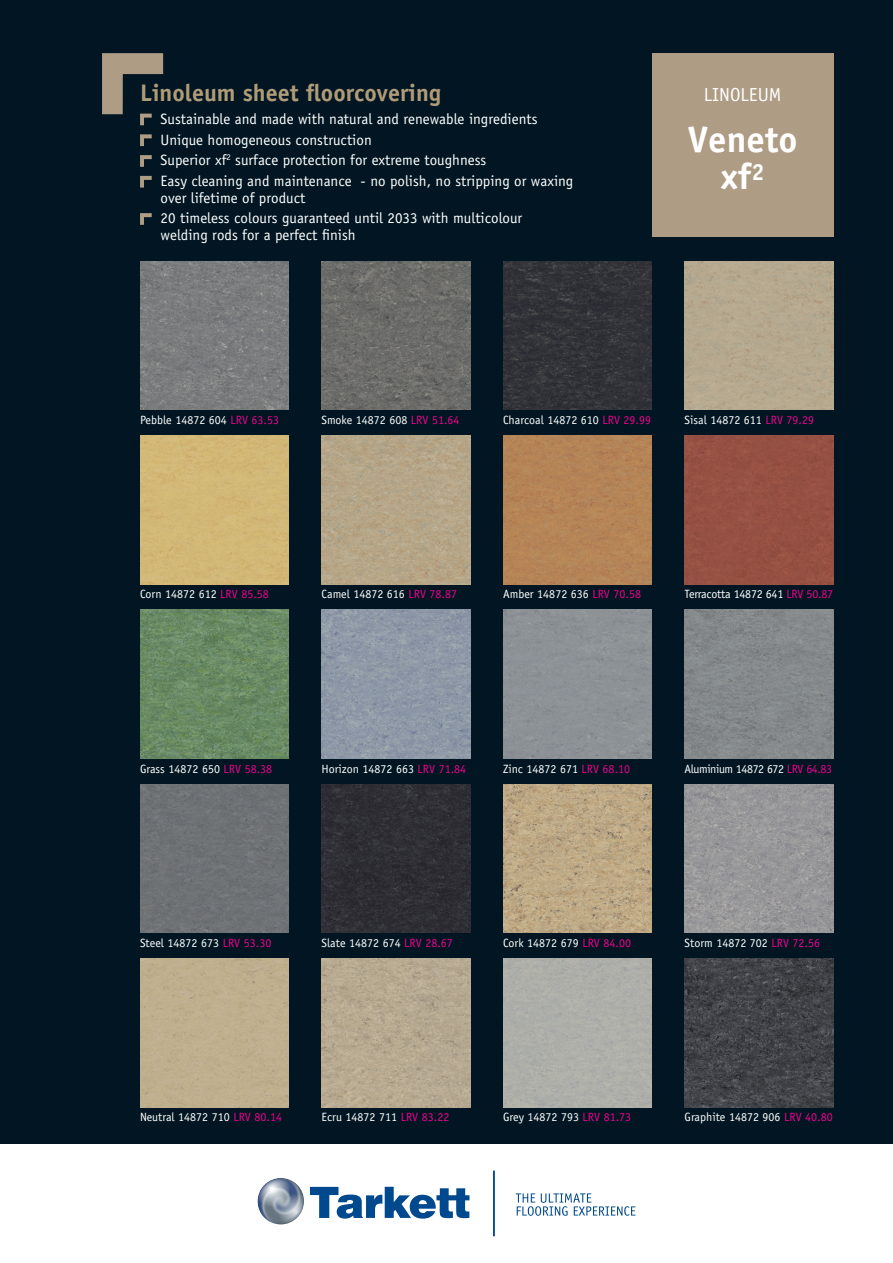
<style>
.page{position:relative;width:893px;height:1263px;background:#fff}
.page>*{position:absolute;margin:0;border:0;box-sizing:border-box;transform-origin:0 0}
.t1{font:700 36.75px "Officina Sans Std";color:#fff}
.t2{font:700 24px "Officina Sans Std";color:#b09b78}
.t3{font:18.9px "Officina Sans Std";color:#fff}
.t4{font:15px/16.5px "Officina Sans Std";color:#fff}
.t5{font:12px "Officina Sans Std";color:#fff}
.t6{font:12px "Officina Sans Std";letter-spacing:-.02em;color:#fff}
.t7{font:12px "Officina Sans Std";letter-spacing:-.035em;color:#fff}
.s1{color:#ed028c}
</style>
<div class="page">
<div style="left:0;top:0;width:893px;height:1144px;background:#011622"></div>
<svg style="left:310px;top:1187px;width:159px;height:31px"></svg>
<img style="left:257px;top:1178px;width:47px;height:46px;border-radius:23px">
<svg style="left:516px;top:1193px;width:119px;height:23px"></svg>
<hr style="left:493px;top:1170px;width:2px;height:66px;background:#01498e">
<div style="left:652px;top:53px;width:181px;height:183px;background:#af9c84"></div>
<svg style="left:140px;top:134px;width:12px;height:12px"></svg>
<svg style="left:140px;top:155px;width:12px;height:12px"></svg>
<svg style="left:140px;top:176px;width:12px;height:12px"></svg>
<svg style="left:140px;top:213px;width:12px;height:12px"></svg>
<svg style="left:102px;top:53px;width:61px;height:72px"></svg>
<img style="left:140px;top:261px;width:149px;height:149px">
<img style="left:322px;top:261px;width:148px;height:149px">
<img style="left:503px;top:261px;width:149px;height:149px">
<div style="left:685px;top:261px;width:148px;height:149px;background:#b6a98f"></div>
<div style="left:140px;top:435px;width:149px;height:149px;background:#d2b877"></div>
<img style="left:322px;top:435px;width:148px;height:149px">
<div style="left:503px;top:435px;width:149px;height:149px;background:#b48457"></div>
<div style="left:685px;top:435px;width:148px;height:149px;background:#965143"></div>
<img style="left:140px;top:610px;width:149px;height:149px">
<img style="left:322px;top:610px;width:148px;height:149px">
<div style="left:503px;top:610px;width:149px;height:149px;background:#8c9296"></div>
<img style="left:685px;top:610px;width:148px;height:149px">
<div style="left:140px;top:784px;width:149px;height:149px;background:#6e7275"></div>
<img style="left:322px;top:784px;width:148px;height:149px">
<img style="left:503px;top:784px;width:149px;height:149px">
<img style="left:685px;top:784px;width:148px;height:149px">
<div style="left:140px;top:958px;width:149px;height:149px;background:#bfaf8e"></div>
<img style="left:322px;top:958px;width:148px;height:149px">
<div style="left:503px;top:958px;width:149px;height:149px;background:#aeafa9"></div>
<img style="left:685px;top:958px;width:148px;height:149px">
<p class="t2" style="left:140px;top:78px;width:302px">Linoleum sheet floorcovering</p>
<p class="t4" style="left:161px;top:110px;width:379px">Sustainable and made with natural and renewable ingredients</p>
<p class="t4" style="left:161px;top:131px;width:213px">Unique homogeneous construction</p>
<p class="t4" style="left:161px;top:152px;width:327px">Superior xf<sup>2</sup> surface protection for extreme toughness</p>
<p class="t4" style="left:161px;top:173px;width:414px">Easy cleaning and maintenance - no polish, no stripping or waxing over lifetime of product</p>
<p class="t4" style="left:161px;top:210px;width:363px">20 timeless colours guaranteed until 2033 with multicolour welding rods for a perfect finish</p>
<p class="t3" style="left:704px;top:84px;width:79px">LINOLEUM</p>
<p class="t1" style="left:688px;top:116px;width:111px">Veneto</p>
<p class="t1" style="left:721px;top:153px;width:45px">xf<sup>2</sup></p>
<p class="t5" style="left:140px;top:413px;width:141px">Pebble 14872 604 <span class="s1">LRV 63.53</span></p>
<p class="t5" style="left:322px;top:413px;width:139px">Smoke 14872 608 <span class="s1">LRV 51.64</span></p>
<p class="t5" style="left:503px;top:413px;width:149px">Charcoal 14872 610 <span class="s1">LRV 29.99</span></p>
<p class="t5" style="left:685px;top:413px;width:131px">Sisal 14872 611 <span class="s1">LRV 79.29</span></p>
<p class="t5" style="left:140px;top:587px;width:130px">Corn 14872 612 <span class="s1">LRV 85.58</span></p>
<p class="t5" style="left:322px;top:587px;width:137px">Camel 14872 616 <span class="s1">LRV 78.87</span></p>
<p class="t5" style="left:503px;top:587px;width:139px">Amber 14872 636 <span class="s1">LRV 70.58</span></p>
<p class="t6" style="left:685px;top:587px;width:150px">Terracotta 14872 641 <span class="s1">LRV 50.87</span></p>
<p class="t5" style="left:140px;top:762px;width:134px">Grass 14872 650 <span class="s1">LRV 58.38</span></p>
<p class="t5" style="left:322px;top:762px;width:146px">Horizon 14872 663 <span class="s1">LRV 71.84</span></p>
<p class="t5" style="left:503px;top:762px;width:129px">Zinc 14872 671 <span class="s1">LRV 68.10</span></p>
<p class="t7" style="left:685px;top:762px;width:149px">Aluminium 14872 672 <span class="s1">LRV 64.83</span></p>
<p class="t5" style="left:140px;top:936px;width:133px">Steel 14872 673 <span class="s1">LRV 53.30</span></p>
<p class="t5" style="left:322px;top:936px;width:133px">Slate 14872 674 <span class="s1">LRV 28.67</span></p>
<p class="t5" style="left:503px;top:936px;width:129px">Cork 14872 679 <span class="s1">LRV 84.00</span></p>
<p class="t5" style="left:685px;top:936px;width:137px">Storm 14872 702 <span class="s1">LRV 72.56</span></p>
<p class="t5" style="left:140px;top:1110px;width:143px">Neutral 14872 710 <span class="s1">LRV 80.14</span></p>
<p class="t5" style="left:322px;top:1110px;width:129px">Ecru 14872 711 <span class="s1">LRV 83.22</span></p>
<p class="t5" style="left:503px;top:1110px;width:130px">Grey 14872 793 <span class="s1">LRV 81.73</span></p>
<p class="t5" style="left:685px;top:1110px;width:150px">Graphite 14872 906 <span class="s1">LRV 40.80</span></p>
</div>
